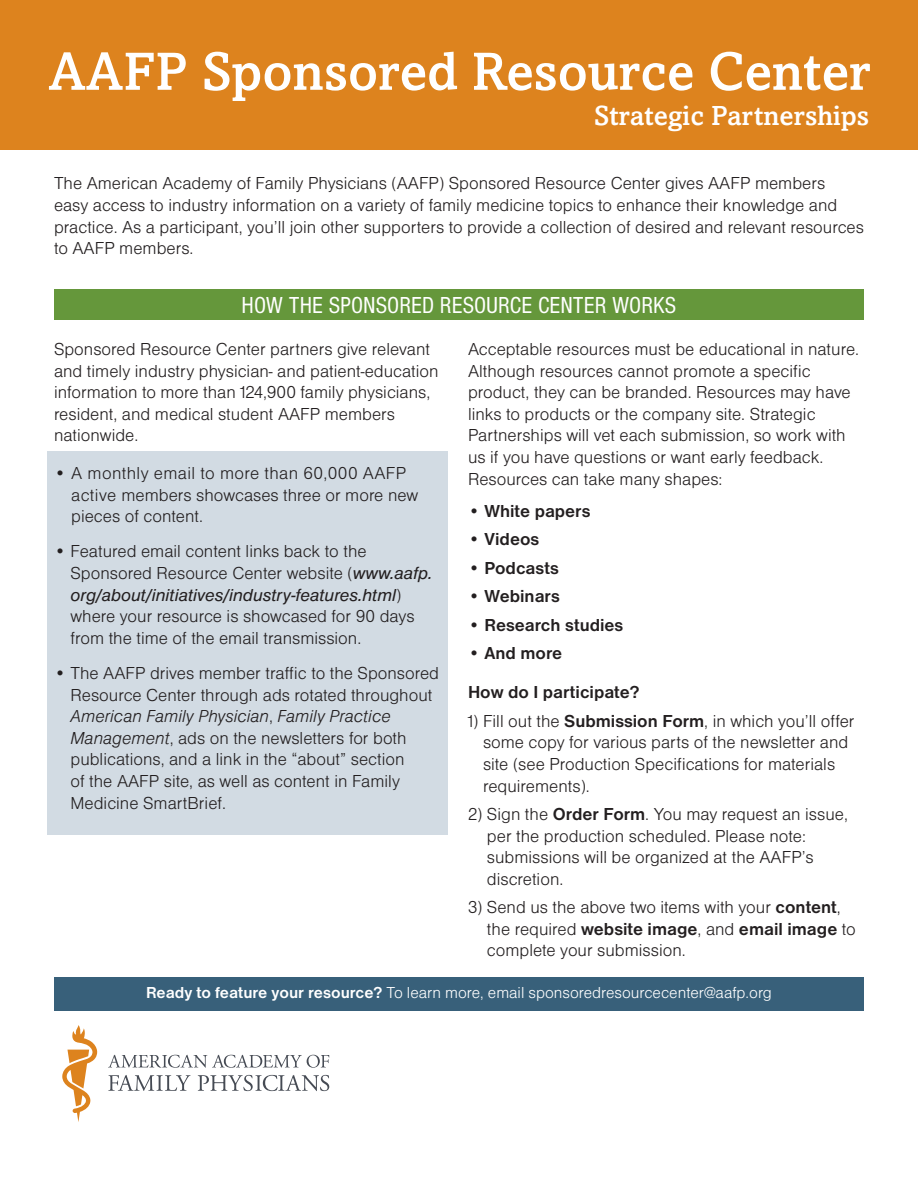
<style>
.page{position:relative;width:918px;height:1188px;background:#fff}
.page>*{position:absolute;margin:0;border:0;box-sizing:border-box;transform-origin:0 0}
.t1{font:500 55.5px "Livingston";color:#fff}
.t2{font:500 28.5px "Livingston";color:#fff}
.t3{font:condensed 24px "Nimbus San D";color:#fff}
.t4{font:18px/21.6px "Nimbus San D Ligh";color:#231f20}
.t5{font:700 18px "Nimbus San D";color:#231f20}
.t6{font:italic 18px "Nimbus San D";color:#231f20}
.t7{font:18px "Nimbus San D Ligh Ital";color:#231f20}
.t8{font:16.5px "Nimbus San D Ligh";color:#fff}
.s1{font-family:"Nimbus San D";font-style:italic}
.s2{font-family:"Nimbus San D Ligh";font-style:normal}
.s3{font-family:"Nimbus San D Ligh"}
.s4{font-family:"Nimbus San D Ligh Ital"}
.s5{font-family:"Nimbus San D";font-weight:700}
.s6{font-family:"Nimbus San D Ligh";font-weight:400}
</style>
<div class="page">
<div style="left:48px;top:451px;width:400px;height:384px;background:#d2dbe3"></div>
<div style="left:0;top:0;width:918px;height:149px;background:#dd831e"></div>
<svg style="left:108px;top:1055px;width:221px;height:13px"></svg>
<svg style="left:108px;top:1075px;width:83px;height:16px"></svg>
<svg style="left:198px;top:1075px;width:131px;height:16px"></svg>
<svg style="left:62px;top:1025px;width:35px;height:97px"></svg>
<div style="left:54px;top:977px;width:810px;height:34px;background:#38607a"></div>
<div style="left:54px;top:290px;width:810px;height:30px;background:#65973b"></div>
<h1 class="t1" style="left:48px;top:39px;width:823px">AAFP Sponsored Resource Center</h1>
<h2 class="t2" style="left:594px;top:99px;width:276px">Strategic Partnerships</h2>
<p class="t4" style="left:54px;top:172px;width:812px">The American Academy of Family Physicians (AAFP) Sponsored Resource Center gives AAFP members easy access to industry information on a variety of family medicine topics to enhance their knowledge and practice. As a participant, you’ll join other supporters to provide a collection of desired and relevant resources to AAFP members.</p>
<h3 class="t3" style="left:242px;top:292px;width:436px">HOW THE SPONSORED RESOURCE CENTER WORKS</h3>
<p class="t4" style="left:54px;top:338px;width:386px">Sponsored Resource Center partners give relevant and timely industry physician- and patient-education information to more than 124,900 family physicians, resident, and medical student AAFP members nationwide.</p>
<p class="t4" style="left:71px;top:462px;width:349px;text-indent:-17px">• A monthly email to more than 60,000 AAFP active members showcases three or more new pieces of content.</p>
<p class="t4" style="left:71px;top:540px;width:363px;text-indent:-17px">• Featured email content links back to the<br>Sponsored Resource Center website (<span class="s1">www.aafp.</span></p>
<p class="t6" style="left:71px;top:585px;width:332px">org/about/initiatives/industry-features.html<span class="s2">)</span></p>
<p class="t4" style="left:71px;top:605px;width:346px">where your resource is showcased for 90 days from the time of the email transmission.</p>
<p class="t4" style="left:54px;top:662px;width:387px;text-align:center">• The AAFP drives member traffic to the Sponsored<br>Resource Center through ads rotated throughout</p>
<p class="t7" style="left:71px;top:706px;width:322px">American Family Physician<span class="s3">,</span> Family Practice</p>
<p class="t4" style="left:71px;top:727px;width:338px"><span class="s4">Management</span>, ads on the newsletters for both publications, and a link in the “about” section of the AAFP site, as well as content in Family Medicine SmartBrief.</p>
<p class="t4" style="left:468px;top:338px;width:393px">Acceptable resources must be educational in nature.<br>Although resources cannot promote a specific product, they can be branded. Resources may have links to products or the company site. Strategic Partnerships will vet each submission, so work with us if you have questions or want early feedback.<br>Resources can take many shapes:</p>
<p class="t5" style="left:468px;top:501px;width:124px">• White papers</p>
<p class="t5" style="left:468px;top:529px;width:73px">• Videos</p>
<p class="t5" style="left:468px;top:558px;width:92px">• Podcasts</p>
<p class="t5" style="left:468px;top:586px;width:93px">• Webinars</p>
<p class="t5" style="left:468px;top:614px;width:157px">• Research studies</p>
<p class="t5" style="left:468px;top:643px;width:96px">• And more</p>
<p class="t5" style="left:468px;top:682px;width:173px">How do I participate?</p>
<p class="t4" style="left:483px;top:710px;width:373px;text-indent:-15px">1) Fill out the <span class="s5">Submission Form</span>, in which you’ll offer some copy for various parts of the newsletter and site (see Production Specifications for materials requirements).</p>
<p class="t4" style="left:487px;top:803px;width:362px;text-indent:-19px">2) Sign the <span class="s5">Order Form</span>. You may request an issue, per the production scheduled. Please note: submissions will be organized at the AAFP’s discretion.</p>
<p class="t4" style="left:468px;top:896px;width:374px">3) Send us the above two items with your <span class="s5">content</span>,</p>
<p class="t5" style="left:487px;top:919px;width:370px"><span class="s6">the required</span> website image<span class="s6">, and</span> email image <span class="s6">to</span></p>
<p class="t4" style="left:487px;top:939px;width:200px">complete your submission.</p>
<p class="t8" style="left:146px;top:984px;width:627px"><span class="s5">Ready to feature your resource?</span> To learn more, email sponsoredresourcecenter@aafp.org</p>
</div>
